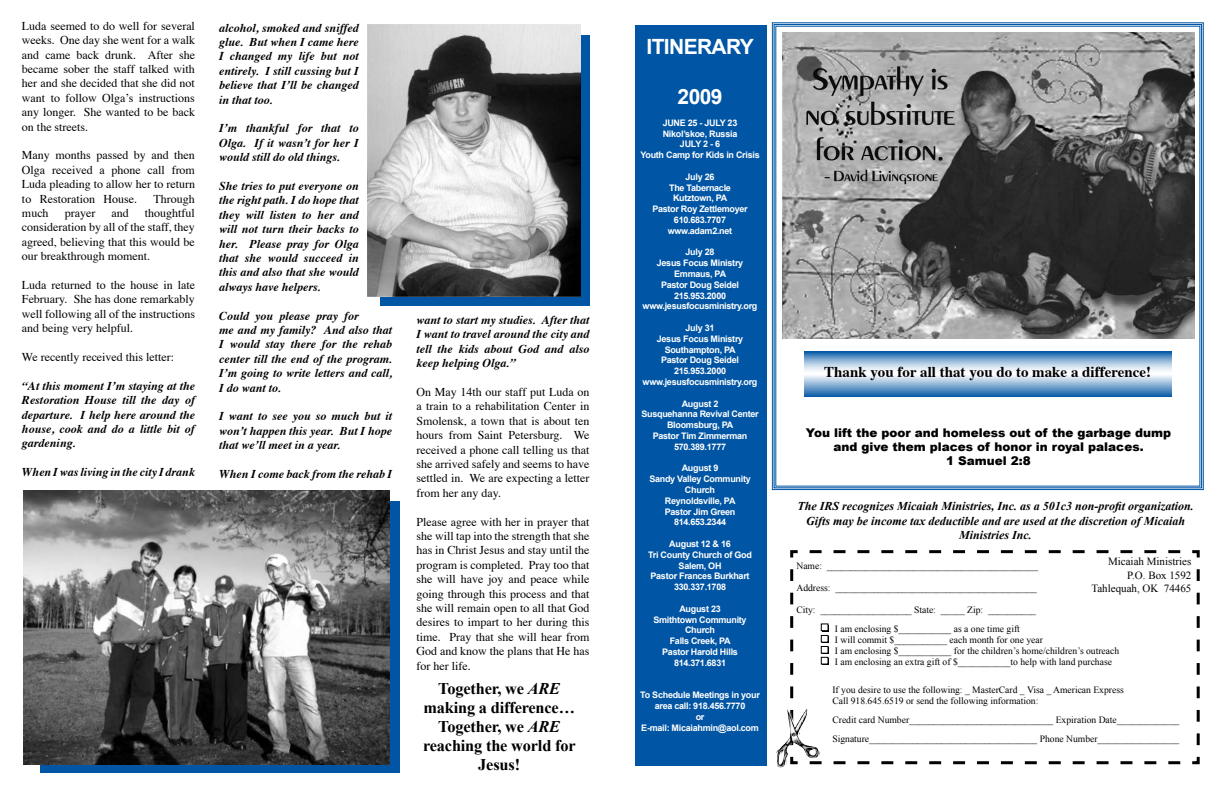
<style>
.page{position:relative;width:1224px;height:792px;background:#fff}
.page>*{position:absolute;margin:0;border:0;box-sizing:border-box;transform-origin:0 0}
.t1{font:700 21px "Arial";letter-spacing:-.03em;color:#fff}
.t2{font:700 16.3px/19px "Times New Roman";letter-spacing:-.01em;color:#000;text-align:center}
.t3{font:700 15px "Times";color:#000}
.t4{font:12px/14.4px "Times";color:#000;text-align:justify}
.t5{font:italic 700 12px/14.4px "Times";color:#000;text-align:justify}
.t6{font:italic 700 12px/14.4px "Times New Roman";color:#000;text-align:center}
.t7{font:900 12px/14.4px "Arial";color:#000;text-align:center}
.t8{font:11px/13.2px "Times New Roman";color:#000;text-align:right}
.t9{font:9.6px/11px "Times New Roman";color:#000}
.t10{font:700 9px/10.8px "Arial";letter-spacing:-.03em;color:#fff;text-align:center}
.s1{font-style:italic}
</style>
<div class="page">
<svg style="left:772px;top:22px;width:432px;height:468px"></svg>
<svg style="left:790px;top:550px;width:410px;height:215px"></svg>
<div style="left:822px;top:625px;width:7px;height:6px;background:#000"></div>
<div style="left:822px;top:636px;width:7px;height:7px;background:#000"></div>
<div style="left:822px;top:647px;width:7px;height:7px;background:#000"></div>
<div style="left:822px;top:658px;width:7px;height:7px;background:#000"></div>
<div style="left:635px;top:26px;width:132px;height:740px;background:#0055a4"></div>
<img style="left:776px;top:708px;width:44px;height:60px">
<div style="left:821px;top:624px;width:7px;height:7px;background:#fff"></div>
<div style="left:821px;top:624px;width:7px;height:7px;border:1px solid #000"></div>
<div style="left:821px;top:635px;width:7px;height:7px;background:#fff"></div>
<div style="left:821px;top:635px;width:7px;height:8px;border:1px solid #000"></div>
<div style="left:821px;top:647px;width:7px;height:6px;background:#fff"></div>
<div style="left:821px;top:646px;width:7px;height:8px;border:1px solid #000"></div>
<div style="left:821px;top:657px;width:7px;height:7px;background:#fff"></div>
<div style="left:821px;top:657px;width:7px;height:7px;border:1px solid #000"></div>
<div style="left:40px;top:501px;width:359px;height:271px;background:#0055a4"></div>
<img style="left:23px;top:490px;width:367px;height:275px">
<div style="left:380px;top:36px;width:210px;height:270px;background:#0055a4"></div>
<img style="left:368px;top:24px;width:213px;height:273px">
<img style="left:783px;top:32px;width:411px;height:307px">
<p class="t4" style="left:22px;top:17px;width:175px">Luda seemed to do well for several weeks. One day she went for a walk and came back drunk. After she became sober the staff talked with her and she decided that she did not want to follow Olga’s instructions any longer. She wanted to be back on the streets.</p>
<p class="t4" style="left:22px;top:147px;width:175px">Many months passed by and then Olga received a phone call from Luda pleading to allow her to return to Restoration House.</p>
<p class="t4" style="left:154px;top:190px;width:43px">Through</p>
<p class="t4" style="left:22px;top:205px;width:174px;text-indent:123px">thoughtful consideration by all of the staff, they agreed, believing that this would be our breakthrough moment.</p>
<p class="t4" style="left:22px;top:277px;width:175px">Luda returned to the house in late February. She has done remarkably well following all of the instructions and being very helpful.</p>
<p class="t4" style="left:22px;top:349px;width:154px">We recently received this letter:</p>
<p class="t5" style="left:22px;top:377px;width:175px">“At this moment I’m staying at the Restoration House till the day of departure. I help here around the house, cook and do a little bit of gardening.</p>
<p class="t5" style="left:22px;top:464px;width:175px">When I was living in the city I drank</p>
<p class="t4" style="left:22px;top:205px;width:28px">much</p>
<p class="t4" style="left:65px;top:205px;width:32px">prayer</p>
<p class="t4" style="left:112px;top:205px;width:19px">and</p>
<p class="t5" style="left:219px;top:19px;width:141px">alcohol, smoked and sniffed glue. But when I came here I changed my life but not entirely. I still cussing but I believe that I’ll be changed in that too.</p>
<p class="t5" style="left:219px;top:120px;width:141px">I’m thankful for that to Olga. If it wasn’t for her I would still do old things.</p>
<p class="t5" style="left:219px;top:178px;width:141px">She tries to put everyone on the right path. I do hope that they will listen to her and will not turn their backs to her. Please pray for Olga that she would succeed in this and also that she would always have helpers.</p>
<p class="t5" style="left:219px;top:307px;width:175px;text-align:left">Could you please pray for<br>me and my family? And also that<br>I would stay there for the rehab center till the end of the program.<br>I’m going to write letters and call,<br>I do want to.</p>
<p class="t5" style="left:219px;top:408px;width:175px">I want to see you so much but it won’t happen this year. But I hope that we’ll meet in a year.</p>
<p class="t5" style="left:219px;top:466px;width:174px">When I come back from the rehab I</p>
<p class="t5" style="left:416px;top:312px;width:175px">want to start my studies. After that I want to travel around the city and tell the kids about God and also keep helping Olga.”</p>
<p class="t4" style="left:416px;top:384px;width:175px">On May 14th our staff put Luda on a train to a rehabilitation Center in Smolensk, a town that is about ten hours from Saint Petersburg. We received a phone call telling us that she arrived safely and seems to have settled in. We are expecting a letter from her any day.</p>
<p class="t4" style="left:416px;top:513px;width:175px">Please agree with her in prayer that she will tap into the strength that she has in Christ Jesus and stay until the program is completed. Pray too that she will have joy and peace while going through this process and that she will remain open to all that God desires to impart to her during this time. Pray that she will hear from God and know the plans that He has for her life.</p>
<h2 class="t2" style="left:423px;top:679px;width:154px">Together, we <span class="s1">ARE </span>making a difference…<br>Together, we <span class="s1">ARE </span>reaching the world for<br>Jesus!</h2>
<h1 class="t1" style="left:647px;top:35px;width:109px">ITINERARY</h1>
<h1 class="t1" style="left:678px;top:85px;width:46px">2009</h1>
<p class="t10" style="left:640px;top:117px;width:121px">JUNE 25 - JULY 23<br>Nikol’skoe, Russia<br>JULY 2 - 6<br>Youth Camp for Kids in Crisis</p>
<p class="t10" style="left:652px;top:171px;width:97px">July 26<br>The Tabernacle<br>Kutztown, PA<br>Pastor Roy Zettlemoyer<br>610.683.7707 www.adam2.net</p>
<p class="t10" style="left:643px;top:247px;width:116px">July 28<br>Jesus Focus Ministry<br>Emmaus, PA<br>Pastor Doug Seidel<br>215.953.2000 www.jesusfocusministry.org</p>
<p class="t10" style="left:643px;top:322px;width:116px">July 31<br>Jesus Focus Ministry<br>Southampton, PA<br>Pastor Doug Seidel<br>215.953.2000 www.jesusfocusministry.org</p>
<p class="t10" style="left:641px;top:398px;width:119px">August 2<br>Susquehanna Revival Center<br>Bloomsburg, PA<br>Pastor Tim Zimmerman<br>570.389.1777</p>
<p class="t10" style="left:649px;top:463px;width:103px">August 9<br>Sandy Valley Community<br>Church<br>Reynoldsville, PA<br>Pastor Jim Green<br>814.653.2344</p>
<p class="t10" style="left:648px;top:538px;width:105px">August 12 &amp; 16<br>Tri County Church of God<br>Salem, OH<br>Pastor Frances Burkhart<br>330.337.1708</p>
<p class="t10" style="left:654px;top:603px;width:95px">August 23<br>Smithtown Community<br>Church<br>Falls Creek, PA<br>Pastor Harold Hills<br>814.371.6831</p>
<p class="t10" style="left:640px;top:690px;width:121px">To Schedule Meetings in your area call: 918.456.7770<br>or<br>E-mail: Micaiahmin@aol.com</p>
<p class="t3" style="left:824px;top:357px;width:328px">Thank you for all that you do to make a difference!</p>
<p class="t7" style="left:806px;top:425px;width:367px">You lift the poor and homeless out of the garbage dump and give them places of honor in royal palaces.<br>1 Samuel 2:8</p>
<p class="t6" style="left:797px;top:499px;width:398px">The IRS recognizes Micaiah Ministries, Inc. as a 501c3 non-profit organization.<br>Gifts may be income tax deductible and are used at the discretion of Micaiah<br>Ministries Inc.</p>
<p class="t8" style="left:1091px;top:555px;width:102px">Micaiah Ministries<br>P.O. Box 1592<br>Tahlequah, OK 74465</p>
<p class="t9" style="left:796px;top:561px;width:243px">Name: ____________________________________________</p>
<p class="t9" style="left:796px;top:583px;width:242px">Address: __________________________________________</p>
<p class="t9" style="left:835px;top:601px;width:203px;line-height:19px;text-indent:-38px">City: ___________________ State: _____ Zip: __________<br>I am enclosing $___________ as a one time gift</p>
<p class="t9" style="left:835px;top:635px;width:286px">I will commit $___________ each month for one year<br>I am enclosing $___________ for the children’s home/children’s outreach<br>I am enclosing an extra gift of $___________to help with land purchase</p>
<p class="t9" style="left:832px;top:685px;width:293px">If you desire to use the following: _ MasterCard _ Visa _ American Express<br>Call 918.645.6519 or send the following information:</p>
<p class="t9" style="left:832px;top:711px;width:348px;line-height:19px">Credit card Number______________________________ Expiration Date_____________<br>Signature___________________________________ Phone Number_________________</p>
</div>
